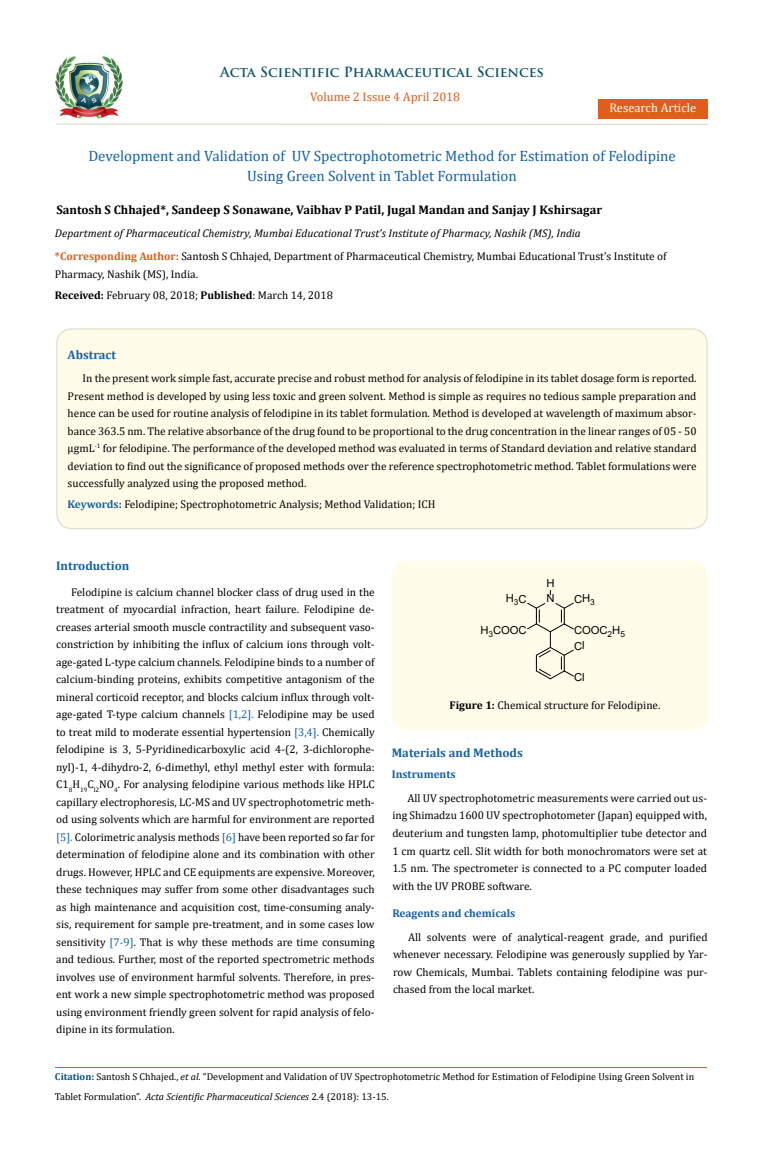
<style>
.page{position:relative;width:764px;height:1157px;background:#fff}
.page>*{position:absolute;margin:0;border:0;box-sizing:border-box;transform-origin:0 0}
.t1{font:15px/20px "Cambria";color:#1560a6;text-align:center}
.t2{font:700 13.75px "Trajan Pro";color:#0e546a}
.t3{font:700 12.5px "Cambria";color:#000}
.t4{font:700 12.5px "Cambria";color:#1560a6}
.t5{font:12.5px "Cambria";color:#e05d1a}
.t6{font:12.5px "Cambria";color:#fff}
.t7{font:11.25px/17.5px "Cambria";color:#000;text-align:justify}
.t8{font:italic 11.25px/22.6px "Cambria";color:#000}
.t9{font:700 11.25px "Cambria";color:#1560a6}
.t10{font:11px/15.5px "Arial";letter-spacing:-.01em;color:#000}
.t11{font:10px/20px "Cambria";color:#000}
.s1{font-weight:700;font-style:normal;color:#e05d1a}
.s2{font-style:normal}
.s3{font-weight:700}
.s4{font-weight:700;color:#1560a6}
.s5{font-weight:700;color:#0e546a}
.s6{color:#1560a6}
.s7{font-weight:700;color:#035089}
.s8{font-style:italic}
</style>
<div class="page">
<img style="left:56px;top:57px;width:66px;height:61px">
<div style="left:598px;top:99px;width:109px;height:20px;background:#e05d1a"></div>
<div style="left:57px;top:329px;width:650px;height:199px;background:#fffde9;border-radius:15px"></div>
<div style="left:56px;top:328px;width:651px;height:201px;border:1px solid #e0dfcd;border-radius:15px"></div>
<div style="left:392px;top:560px;width:315px;height:170px;background:#fffde9;border-radius:15px"></div>
<svg style="left:527px;top:602px;width:47px;height:77px"></svg>
<hr style="left:55px;top:1067px;width:651px;height:1px;background:#e05d1a">
<hr style="left:56px;top:123px;width:651px;height:2px;background:#e0dfcd">
<p class="t2" style="left:220px;top:64px;width:325px">Acta Scientific Pharmaceutical Sciences</p>
<p class="t5" style="left:310px;top:90px;width:152px">Volume 2 Issue 4 April 2018</p>
<p class="t6" style="left:609px;top:100px;width:89px">Research Article</p>
<h1 class="t1" style="left:88px;top:146px;width:589px">Development and Validation of UV Spectrophotometric Method for Estimation of Felodipine<br>Using Green Solvent in Tablet Formulation</h1>
<p class="t3" style="left:56px;top:201px;width:547px">Santosh S Chhajed*, Sandeep S Sonawane, Vaibhav P Patil, Jugal Mandan and Sanjay J Kshirsagar</p>
<p class="t8" style="left:55px;top:222px;width:613px">Department of Pharmaceutical Chemistry, Mumbai Educational Trust’s Institute of Pharmacy, Nashik (MS), India<br><span class="s1">*Corresponding Author:</span> <span class="s2">Santosh S Chhajed, Department of Pharmaceutical Chemistry, Mumbai Educational Trust’s Institute of</span></p>
<p class="t7" style="left:55px;top:263px;width:279px;line-height:21.9px">Pharmacy, Nashik (MS), India.<br><span class="s3">Received:</span> February 08, 2018; <span class="s3">Published</span>: March 14, 2018</p>
<p class="t4" style="left:68px;top:346px;width:50px">Abstract</p>
<p class="t7" style="left:68px;top:369px;width:630px;text-indent:15px">In the present work simple fast, accurate precise and robust method for analysis of felodipine in its tablet dosage form is reported.<br>Present method is developed by using less toxic and green solvent. Method is simple as requires no tedious sample preparation and hence can be used for routine analysis of felodipine in its tablet formulation. Method is developed at wavelength of maximum absor&shy;bance 363.5 nm. The relative absorbance of the drug found to be proportional to the drug concentration in the linear ranges of 05 - 50 μgmL<sup>-1</sup> for felodipine. The performance of the developed method was evaluated in terms of Standard deviation and relative standard deviation to find out the significance of proposed methods over the reference spectrophotometric method. Tablet formulations were successfully analyzed using the proposed method.</p>
<p class="t7" style="left:67px;top:495px;width:370px"><span class="s4">Keywords</span><span class="s5">:</span> Felodipine; Spectrophotometric Analysis; Method Validation; ICH</p>
<p class="t4" style="left:56px;top:557px;width:75px">Introduction</p>
<p class="t7" style="left:56px;top:583px;width:320px;text-indent:15px">Felodipine is calcium channel blocker class of drug used in the treatment of myocardial infraction, heart failure. Felodipine de&shy;creases arterial smooth muscle contractility and subsequent vaso&shy;constriction by inhibiting the influx of calcium ions through volt&shy;age-gated L-type calcium channels. Felodipine binds to a number of calcium-binding proteins, exhibits competitive antagonism of the mineral corticoid receptor, and blocks calcium influx through volt&shy;age-gated T-type calcium channels <span class="s6">[1,2].</span> Felodipine may be used to treat mild to moderate essential hypertension <span class="s6">[3,4].</span> Chemically felodipine is 3, 5-Pyridinedicarboxylic acid 4-(2, 3-dichlorophe&shy;nyl)-1, 4-dihydro-2, 6-dimethyl, ethyl methyl ester with formula:<br>C1<sub>8</sub>H<sub>19</sub>C<sub>l2</sub>NO<sub>4</sub>. For analysing felodipine various methods like HPLC capillary electrophoresis, LC-MS and UV spectrophotometric meth&shy;od using solvents which are harmful for environment are reported <span class="s6">[5].</span> Colorimetric analysis methods <span class="s6">[6]</span> have been reported so far for determination of felodipine alone and its combination with other drugs. However, HPLC and CE equipments are expensive. Moreover, these techniques may suffer from some other disadvantages such as high maintenance and acquisition cost, time-consuming analy&shy;sis, requirement for sample pre-treatment, and in some cases low sensitivity <span class="s6">[7-9]</span>. That is why these methods are time consuming and tedious. Further, most of the reported spectrometric methods involves use of environment harmful solvents. Therefore, in pres&shy;ent work a new simple spectrophotometric method was proposed using environment friendly green solvent for rapid analysis of felo&shy;dipine in its formulation.</p>
<p class="t10" style="left:546px;top:575px;width:10px">H</p>
<p class="t10" style="left:546px;top:590px;width:10px">N</p>
<p class="t10" style="left:506px;top:590px;width:22px">H<sub>3</sub>C</p>
<p class="t10" style="left:574px;top:590px;width:22px">CH<sub>3</sub></p>
<p class="t10" style="left:480px;top:622px;width:48px">H<sub>3</sub>COOC</p>
<p class="t10" style="left:574px;top:622px;width:52px">COOC<sub>2</sub>H<sub>5<br></sub>Cl</p>
<p class="t10" style="left:574px;top:669px;width:12px">Cl</p>
<p class="t7" style="left:449px;top:696px;width:212px"><span class="s3">Figure 1:</span> Chemical structure for Felodipine.</p>
<p class="t4" style="left:392px;top:744px;width:133px">Materials and Methods</p>
<p class="t9" style="left:392px;top:766px;width:65px">Instruments</p>
<p class="t7" style="left:392px;top:789px;width:316px;text-indent:15px">All UV spectrophotometric measurements were carried out us&shy;ing Shimadzu 1600 UV spectrophotometer (Japan) equipped with, deuterium and tungsten lamp, photomultiplier tube detector and 1 cm quartz cell. Slit width for both monochromators were set at 1.5 nm. The spectrometer is connected to a PC computer loaded with the UV PROBE software.</p>
<p class="t9" style="left:392px;top:904px;width:125px">Reagents and chemicals</p>
<p class="t7" style="left:393px;top:927px;width:316px;text-indent:15px">All solvents were of analytical-reagent grade, and purified whenever necessary. Felodipine was generously supplied by Yar&shy;row Chemicals, Mumbai. Tablets containing felodipine was pur&shy;chased from the local market.</p>
<p class="t11" style="left:55px;top:1066px;width:641px"><span class="s7">Citation:</span> Santosh S Chhajed., <span class="s8">et al.</span> “Development and Validation of UV Spectrophotometric Method for Estimation of Felodipine Using Green Solvent in<br>Tablet Formulation”. <span class="s8">Acta Scientific Pharmaceutical Sciences</span> 2.4 (2018): 13-15.</p>
</div>
